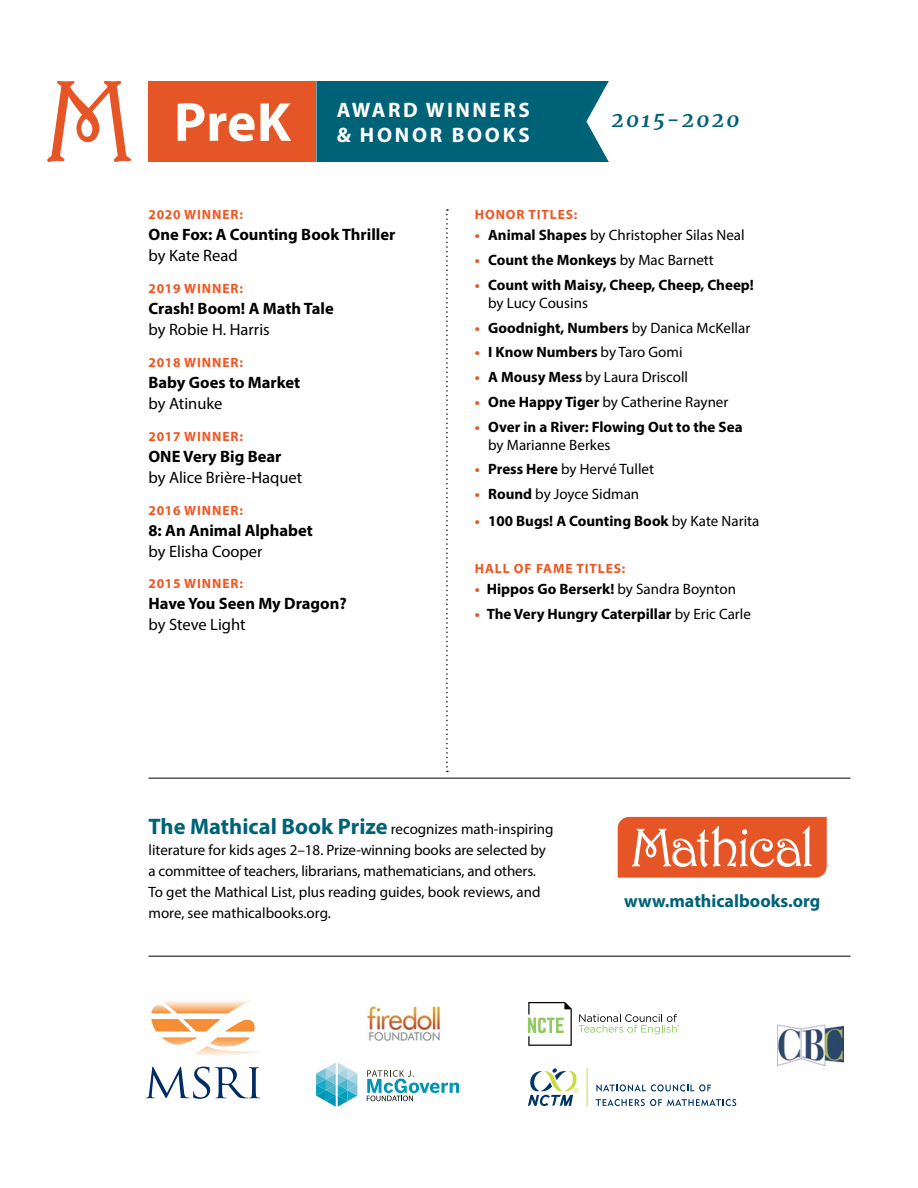
<style>
.page{position:relative;width:918px;height:1188px;background:#fff}
.page>*{position:absolute;margin:0;border:0;box-sizing:border-box;transform-origin:0 0}
.t1{font:700 55.5px "Myriad Pro";color:#fff}
.t2{font:700 21px "Myriad Pro";letter-spacing:.12em;color:#fff}
.t3{font:italic 700 21px "Merriweather";letter-spacing:.1em;color:#006277}
.t4{font:700 18px "Myriad Pro";color:#006277}
.t5{font:700 16.5px "Myriad Pro";color:#000}
.t6{font:16.5px "Myriad Pro";color:#000}
.t7{font:15px/21px "Myriad Pro";color:#000}
.t8{font:700 15px/18px "Myriad Pro";color:#000}
.t9{font:700 13.5px "Myriad Pro";letter-spacing:.07em;color:#f05622}
.s1{font-weight:700;color:#e65525}
.s2{font-weight:700}
.s3{color:#e65525}
.s4{font-weight:400}
.s5{font-weight:700;font-size:22.5px;color:#006277}
</style>
<div class="page">
<div style="left:316px;top:81px;width:293px;height:81px;background:#006277"></div>
<svg style="left:446px;top:209px;width:2px;height:563px"></svg>
<div style="left:148px;top:81px;width:168px;height:81px;background:#e65525"></div>
<svg style="left:47px;top:81px;width:84px;height:81px"></svg>
<hr style="left:148px;top:956px;width:702px;height:1px;background:#000">
<hr style="left:148px;top:778px;width:702px;height:1px;background:#000">
<svg style="left:151px;top:1001px;width:110px;height:55px"></svg>
<svg style="left:145px;top:1067px;width:115px;height:32px"></svg>
<svg style="left:618px;top:817px;width:209px;height:61px"></svg>
<svg style="left:528px;top:1068px;width:50px;height:38px"></svg>
<hr style="left:587px;top:1068px;width:1px;height:39px;background:#cadc44">
<svg style="left:596px;top:1084px;width:115px;height:7px"></svg>
<svg style="left:596px;top:1099px;width:140px;height:7px"></svg>
<svg style="left:528px;top:1002px;width:44px;height:44px"></svg>
<svg style="left:579px;top:1014px;width:100px;height:20px"></svg>
<svg style="left:316px;top:1063px;width:41px;height:44px"></svg>
<svg style="left:367px;top:1070px;width:92px;height:31px"></svg>
<img style="left:777px;top:1025px;width:67px;height:40px">
<img style="left:366px;top:1005px;width:76px;height:36px">
<h1 class="t1" style="left:174px;top:86px;width:118px">PreK</h1>
<h2 class="t2" style="left:337px;top:96px;width:194px">AWARD WINNERS</h2>
<h2 class="t2" style="left:337px;top:121px;width:194px">&amp; HONOR BOOKS</h2>
<h2 class="t3" style="left:611px;top:105px;width:130px">2015-2020</h2>
<p class="t9" style="left:148px;top:206px;width:96px">2020 WINNER:</p>
<p class="t5" style="left:148px;top:224px;width:248px">One Fox: A Counting Book Thriller</p>
<p class="t6" style="left:148px;top:246px;width:91px">by Kate Read</p>
<p class="t9" style="left:148px;top:280px;width:96px">2019 WINNER:</p>
<p class="t5" style="left:148px;top:298px;width:187px">Crash! Boom! A Math Tale</p>
<p class="t6" style="left:148px;top:319px;width:123px">by Robie H. Harris</p>
<p class="t9" style="left:148px;top:354px;width:96px">2018 WINNER:</p>
<p class="t5" style="left:148px;top:372px;width:153px">Baby Goes to Market</p>
<p class="t6" style="left:148px;top:393px;width:76px">by Atinuke</p>
<p class="t9" style="left:148px;top:427px;width:96px">2017 WINNER:</p>
<p class="t5" style="left:148px;top:445px;width:135px">ONE Very Big Bear</p>
<p class="t6" style="left:148px;top:467px;width:155px">by Alice Brière-Haquet</p>
<p class="t9" style="left:148px;top:501px;width:96px">2016 WINNER:</p>
<p class="t5" style="left:148px;top:519px;width:166px">8: An Animal Alphabet</p>
<p class="t6" style="left:148px;top:541px;width:116px">by Elisha Cooper</p>
<p class="t9" style="left:148px;top:575px;width:96px">2015 WINNER:</p>
<p class="t5" style="left:148px;top:593px;width:200px">Have You Seen My Dragon?</p>
<p class="t6" style="left:148px;top:615px;width:99px">by Steve Light</p>
<p class="t9" style="left:475px;top:206px;width:104px">HONOR TITLES:</p>
<p class="t7" style="left:475px;top:225px;width:271px"><span class="s1">•</span> <span class="s2">Animal Shapes</span> by Christopher Silas Neal</p>
<p class="t8" style="left:475px;top:251px;width:241px"><span class="s3">•</span> Count the Monkeys <span class="s4">by Mac Barnett</span></p>
<p class="t8" style="left:488px;top:275px;width:267px;text-indent:-14px"><span class="s3">•</span> Count with Maisy, Cheep, Cheep, Cheep! <span class="s4">by Lucy Cousins</span></p>
<p class="t8" style="left:475px;top:318px;width:277px"><span class="s3">•</span> Goodnight, Numbers <span class="s4">by Danica McKellar</span></p>
<p class="t8" style="left:475px;top:343px;width:209px"><span class="s3">•</span> I Know Numbers <span class="s4">by Taro Gomi</span></p>
<p class="t7" style="left:475px;top:366px;width:215px"><span class="s1">•</span> <span class="s2">A Mousy Mess</span> by Laura Driscoll</p>
<p class="t7" style="left:475px;top:391px;width:255px"><span class="s1">•</span> <span class="s2">One Happy Tiger</span> by Catherine Rayner</p>
<p class="t8" style="left:488px;top:417px;width:256px;text-indent:-14px"><span class="s3">•</span> Over in a River: Flowing Out to the Sea <span class="s4">by Marianne Berkes</span></p>
<p class="t7" style="left:475px;top:459px;width:181px"><span class="s1">•</span> <span class="s2">Press Here</span> by Hervé Tullet</p>
<p class="t7" style="left:475px;top:483px;width:166px"><span class="s1">•</span> <span class="s2">Round</span> by Joyce Sidman</p>
<p class="t8" style="left:475px;top:511px;width:286px"><span class="s3">•</span> 100 Bugs! A Counting Book <span class="s4">by Kate Narita</span></p>
<p class="t9" style="left:475px;top:560px;width:152px">HALL OF FAME TITLES:</p>
<p class="t8" style="left:475px;top:579px;width:263px"><span class="s3">•</span> Hippos Go Berserk! <span class="s4">by Sandra Boynton</span></p>
<p class="t8" style="left:475px;top:604px;width:278px"><span class="s3">•</span> The Very Hungry Caterpillar <span class="s4">by Eric Carle</span></p>
<p class="t7" style="left:148px;top:818px;width:407px"><span class="s5">The Mathical Book Prize</span> recognizes math-inspiring literature for kids ages 2–18. Prize-winning books are selected by a committee of teachers, librarians, mathematicians, and others.<br>To get the Mathical List, plus reading guides, book reviews, and more, see mathicalbooks.org.</p>
<p class="t4" style="left:624px;top:889px;width:198px">www.mathicalbooks.org</p>
</div>
